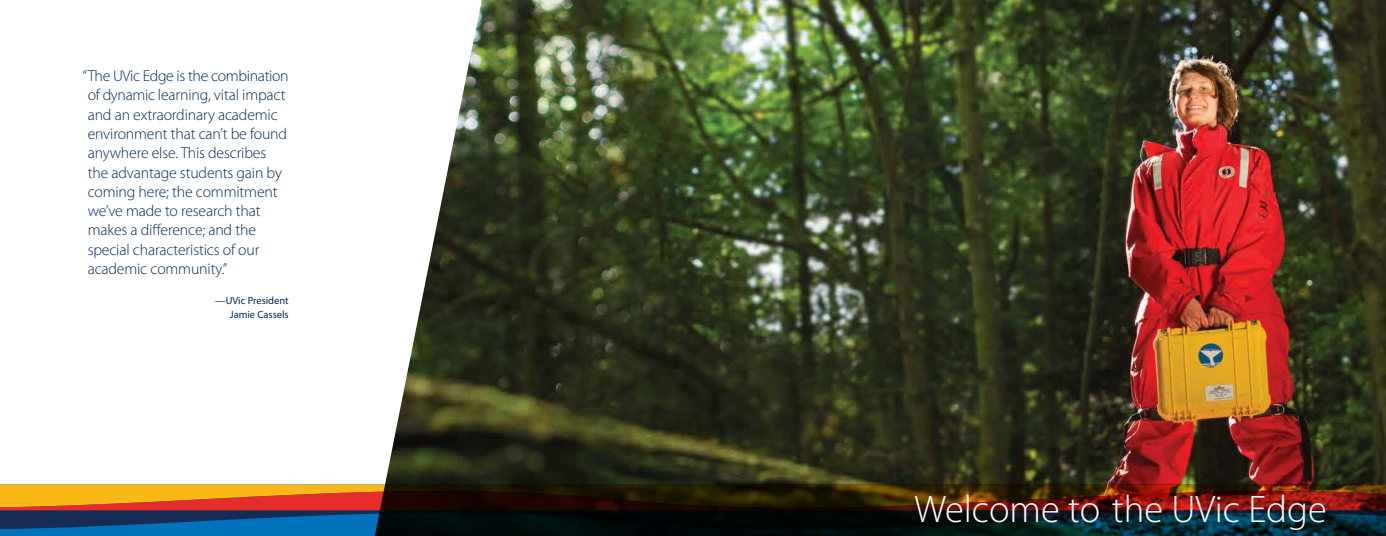
<style>
.page{position:relative;width:1386px;height:536px;background:#fff}
.page>*{position:absolute;margin:0;border:0;box-sizing:border-box;transform-origin:0 0}
.t1{font:300 38.5px "Myriad Pro";color:#fff}
.t2{font:300 15.75px/19.2px "Myriad Pro";letter-spacing:-.01em;color:#002957}
.t3{font:10.5px/14px "Myriad Pro";color:#002957;text-align:right}
</style>
<div class="page">
<img style="left:482px;top:0;width:904px;height:484px">
<svg style="left:385px;top:0;width:97px;height:484px"></svg>
<svg style="left:0;top:528px;width:1386px;height:8px;background:#003045"></svg>
<svg style="left:0;top:484px;width:1386px;height:44px;background:#462d1d"></svg>
<p class="t2" style="left:88px;top:66px;width:203px;text-indent:-5px">“The UVic Edge is the combination of dynamic learning, vital impact and an extraordinary academic environment that can’t be found anywhere else. This describes the advantage students gain by coming here; the commitment we’ve made to research that makes a difference; and the special characteristics of our academic community.”</p>
<p class="t3" style="left:215px;top:293px;width:75px">—UVic President<br>Jamie Cassels</p>
<h1 class="t1" style="left:914px;top:486px;width:414px">Welcome to the UVic Edge</h1>
</div>
